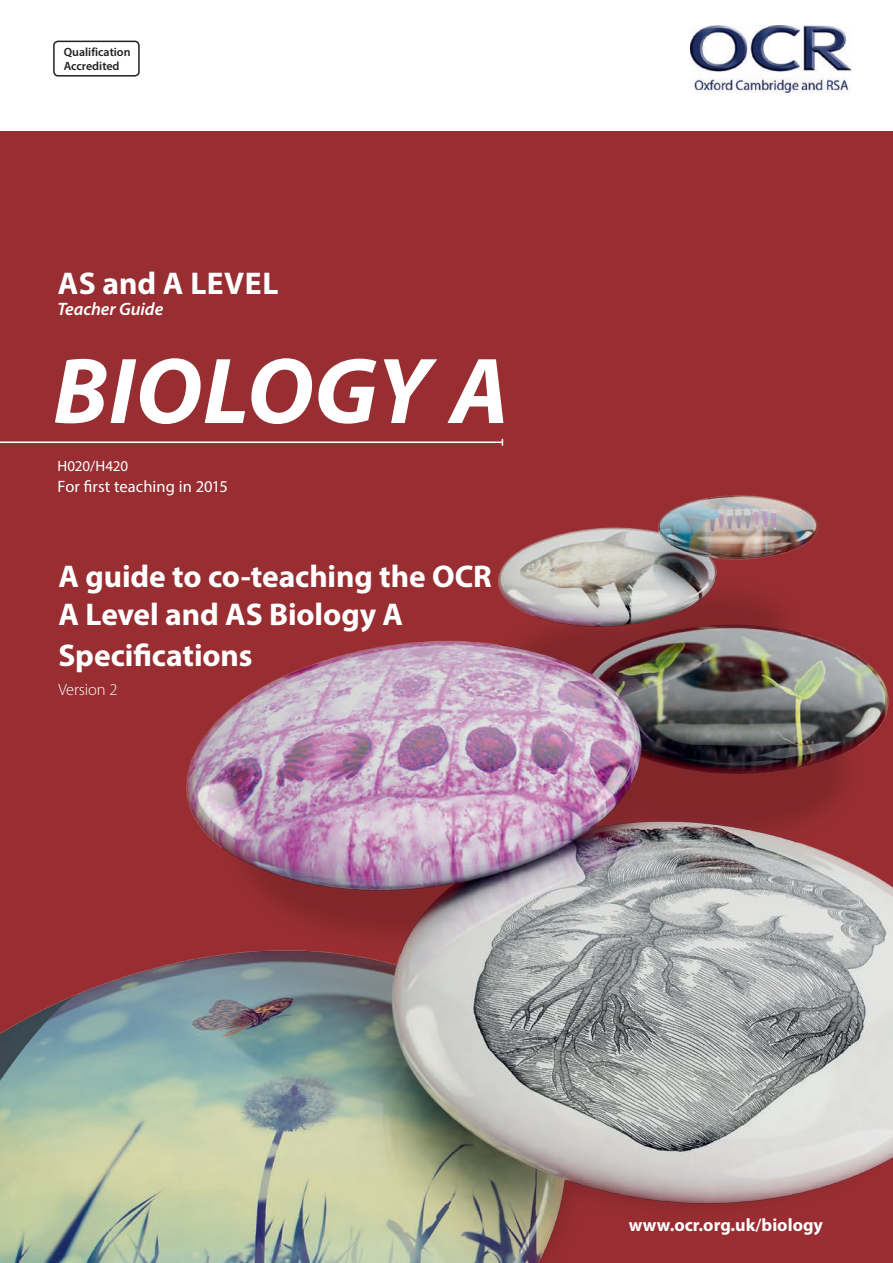
<style>
.page{position:relative;width:893px;height:1263px;background:#fff}
.page>*{position:absolute;margin:0;border:0;box-sizing:border-box;transform-origin:0 0}
.Cover_main{font:italic 700 94.5px "Myriad Pro";letter-spacing:.005em;color:#fff}
.Cover_main-2{font:700 31.5px/37.8px "Myriad Pro";letter-spacing:-.005em;color:#fff}
.Cover_1{font:700 31.5px "Myriad Pro";letter-spacing:.015em;color:#fff}
.t1{font:700 18px "Myriad Pro";color:#fff}
.t2{font:italic 600 18px "Myriad Pro";letter-spacing:-.005em;color:#fff}
.code_text{font:16.5px "Myriad Pro";letter-spacing:.005em;color:#fff}
.Cover_main-3{font:300 16.5px "Myriad Pro";letter-spacing:-.01em;color:#fff}
.code_text-2{font:15px "Myriad Pro";color:#fff}
.t3{font:600 12px "Myriad Pro";color:#231f20}
.s1{font-weight:600}
</style>
<div class="page">
<img style="left:0;top:132px;width:893px;height:1131px">
<img style="left:690px;top:26px;width:162px;height:66px">
<hr style="left:0;top:441px;width:502px;height:2px;background:#fff">
<div style="left:53px;top:41px;width:87px;height:36px;border:2px solid #231f20;border-radius:4px"></div>
<p class="t3" style="left:64px;top:45px;width:68px">Qualification</p>
<p class="t3" style="left:64px;top:58px;width:57px">Accredited</p>
<p class="Cover_1" style="left:58px;top:262px;width:222px">AS and A LEVEL</p>
<p class="t2" style="left:57px;top:298px;width:107px">Teacher Guide</p>
<p class="Cover_main" style="left:53px;top:330px;width:457px">BIOLOGY A</p>
<h4 class="code_text-2" style="left:57px;top:456px;width:72px">H020/H420</h4>
<h4 class="code_text" style="left:57px;top:477px;width:172px">For first teaching in 2015</h4>
<p class="Cover_main-2" style="left:58px;top:556px;width:435px">A guide to co-teaching the OCR<br>A Level and AS Biology A</p>
<p class="Cover_main-2" style="left:58px;top:636px;width:196px">Specifications</p>
<p class="Cover_main-3" style="left:58px;top:680px;width:60px">Version 2</p>
<p class="t1" style="left:629px;top:1213px;width:196px">www.ocr.org.uk<span class="s1">/</span>biology</p>
</div>
